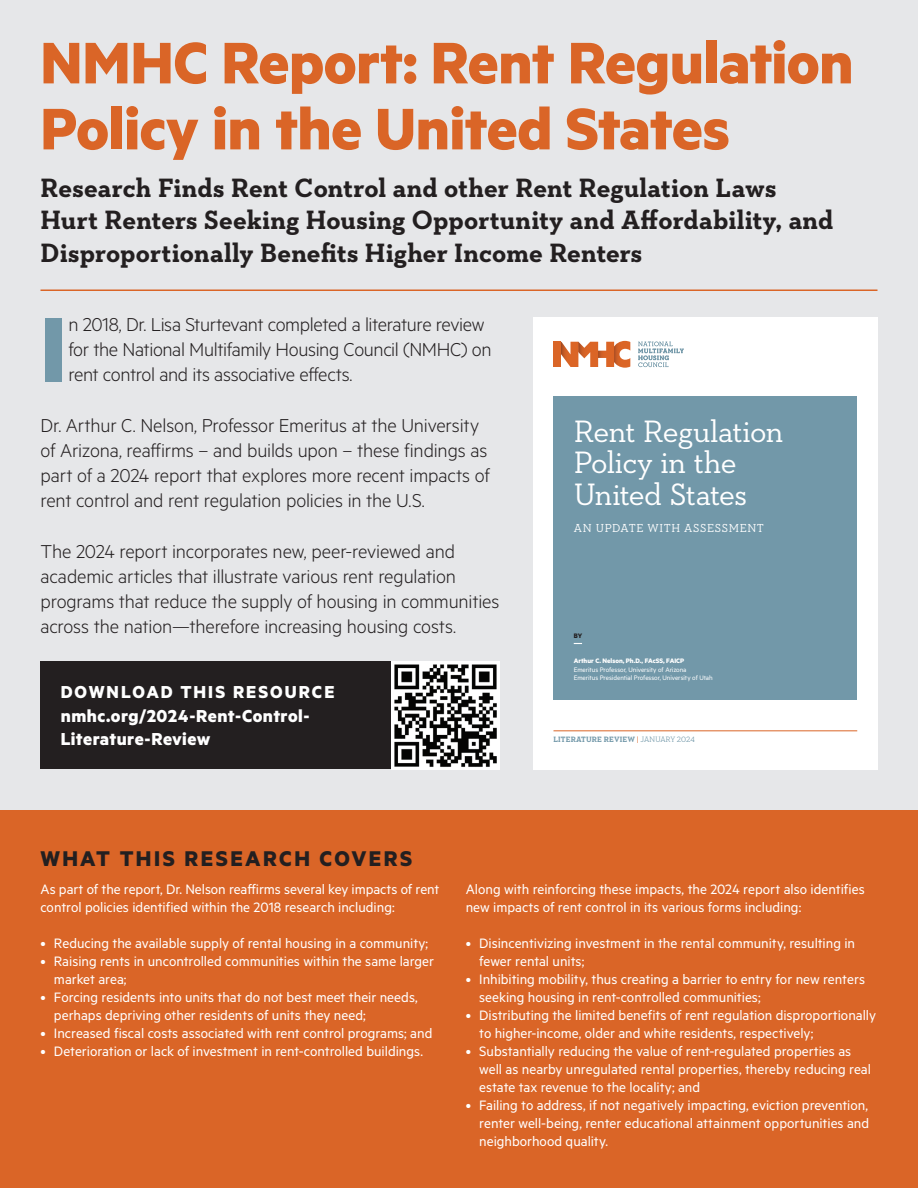
<style>
.page{position:relative;width:918px;height:1188px;background:#fff}
.page>*{position:absolute;margin:0;border:0;box-sizing:border-box;transform-origin:0 0}
.t1{font:700 103.05px "Metric";color:#7298a9}
.t2{font:700 66px/66px "Metric";letter-spacing:-.005em;color:#da6527}
.t3{font:31.5px/31.5px "Neutraface Slab Text";letter-spacing:-.025em;color:#fff}
.t4{font:700 27px/32.4px "Neutraface Slab Text";letter-spacing:.005em;color:#231f20}
.t5{font:700 24px "Metric";letter-spacing:.095em;color:#231f20}
.t6{font:300 21px/25.2px "Metric";letter-spacing:-.01em;color:#231f20}
.t7{font:700 19.5px/23.4px "Metric";letter-spacing:.025em;color:#fff}
.t8{font:15.3px/18px "Metric";color:#fff}
.t9{font:11.85px "Neutraface Slab Text";letter-spacing:.05em;color:#fff}
.t10{font:700 7.8px "Neutraface Slab Text";letter-spacing:.015em;color:#7298a9}
.t11{font:7.35px/8.4px "Metric";letter-spacing:-.01em;color:#fff}
.t12{font:700 7.35px "Metric";color:#fff}
.t13{font:700 7.35px "Metric";color:#231f20}
.s1{font-family:"Neutraface Slab Display";font-weight:500;color:#da6527}
.s2{font-family:"Neutraface Slab Display";font-weight:500}
</style>
<div class="page">
<div style="left:0;top:810px;width:918px;height:378px;background:#da6527"></div>
<div style="left:0;top:0;width:918px;height:810px;background:#e6e7e9"></div>
<div style="left:533px;top:317px;width:345px;height:453px;background:#fff"></div>
<div style="left:554px;top:397px;width:303px;height:303px;background:#7298a9"></div>
<svg style="left:638px;top:342px;width:46px;height:25px"></svg>
<svg style="left:561px;top:341px;width:69px;height:27px"></svg>
<div style="left:554px;top:342px;width:7px;height:25px;background:#da6527"></div>
<hr style="left:554px;top:731px;width:303px;height:1px;background:#da6527">
<div style="left:40px;top:662px;width:352px;height:108px;background:#231f20"></div>
<img style="left:392px;top:662px;width:108px;height:108px">
<hr style="left:40px;top:290px;width:838px;height:1px;background:#da6527">
<h2 class="t2" style="left:40px;top:28px;width:815px">NMHC Report: Rent Regulation<br>Policy in the United States</h2>
<h3 class="t4" style="left:40px;top:171px;width:795px">Research Finds Rent Control and other Rent Regulation Laws<br>Hurt Renters Seeking Housing Opportunity and Affordability, and<br>Disproportionally Benefits Higher Income Renters</h3>
<h1 class="t1" style="left:40px;top:286px;width:28px">I</h1>
<h3 class="t6" style="left:68px;top:311px;width:425px">n 2018, Dr. Lisa Sturtevant completed a literature review for the National Multifamily Housing Council (NMHC) on rent control and its associative effects.</h3>
<h3 class="t6" style="left:41px;top:412px;width:451px">Dr. Arthur C. Nelson, Professor Emeritus at the University of Arizona, reaffirms – and builds upon – these findings as part of a 2024 report that explores more recent impacts of rent control and rent regulation policies in the U.S.</h3>
<h3 class="t6" style="left:41px;top:538px;width:460px">The 2024 report incorporates new, peer-reviewed and academic articles that illustrate various rent regulation programs that reduce the supply of housing in communities across the nation—therefore increasing housing costs.</h3>
<p class="t7" style="left:61px;top:680px;width:275px">DOWNLOAD THIS RESOURCE nmhc.org/2024-Rent-Control-<br>Literature-Review</p>
<h3 class="t5" style="left:40px;top:844px;width:373px">WHAT THIS RESEARCH COVERS</h3>
<h3 class="t3" style="left:574px;top:415px;width:211px">Rent Regulation<br>Policy in the<br>United States</h3>
<p class="t9" style="left:574px;top:520px;width:192px">AN UPDATE WITH ASSESSMENT</p>
<p class="t13" style="left:574px;top:631px;width:10px">BY</p>
<p class="t12" style="left:574px;top:656px;width:112px">Arthur C. Nelson, Ph.D., FAcSS, FAICP</p>
<p class="t11" style="left:574px;top:665px;width:141px">Emeritus Professor, University of Arizona<br>Emeritus Presidential Professor, University of Utah</p>
<p class="t10" style="left:554px;top:734px;width:143px">LITERATURE REVIEW <span class="s1">|</span> <span class="s2">JANUARY 2024</span></p>
<p class="t8" style="left:40px;top:880px;width:400px">As part of the report, Dr. Nelson reaffirms several key impacts of rent control policies identified within the 2018 research including:</p>
<p class="t8" style="left:40px;top:934px;width:389px">• Reducing the available supply of rental housing in a community;</p>
<p class="t8" style="left:54px;top:952px;width:382px;text-indent:-13px">• Raising rents in uncontrolled communities within the same larger market area;</p>
<p class="t8" style="left:54px;top:988px;width:365px;text-indent:-13px">• Forcing residents into units that do not best meet their needs, perhaps depriving other residents of units they need;</p>
<p class="t8" style="left:40px;top:1024px;width:393px">• Increased fiscal costs associated with rent control programs; and</p>
<p class="t8" style="left:40px;top:1042px;width:384px">• Deterioration or lack of investment in rent-controlled buildings.</p>
<p class="t8" style="left:466px;top:880px;width:401px">Along with reinforcing these impacts, the 2024 report also identifies new impacts of rent control in its various forms including:</p>
<p class="t8" style="left:479px;top:934px;width:377px;text-indent:-13px">• Disincentivizing investment in the rental community, resulting in fewer rental units;</p>
<p class="t8" style="left:479px;top:970px;width:387px;text-indent:-13px">• Inhibiting mobility, thus creating a barrier to entry for new renters seeking housing in rent-controlled communities;</p>
<p class="t8" style="left:479px;top:1006px;width:398px;text-indent:-13px">• Distributing the limited benefits of rent regulation disproportionally to higher-income, older and white residents, respectively;</p>
<p class="t8" style="left:479px;top:1042px;width:393px;text-indent:-13px">• Substantially reducing the value of rent-regulated properties as well as nearby unregulated rental properties, thereby reducing real estate tax revenue to the locality; and</p>
<p class="t8" style="left:479px;top:1096px;width:391px;text-align:justify;text-indent:-13px">• Failing to address, if not negatively impacting, eviction prevention, renter well-being, renter educational attainment opportunities and neighborhood quality.</p>
</div>
